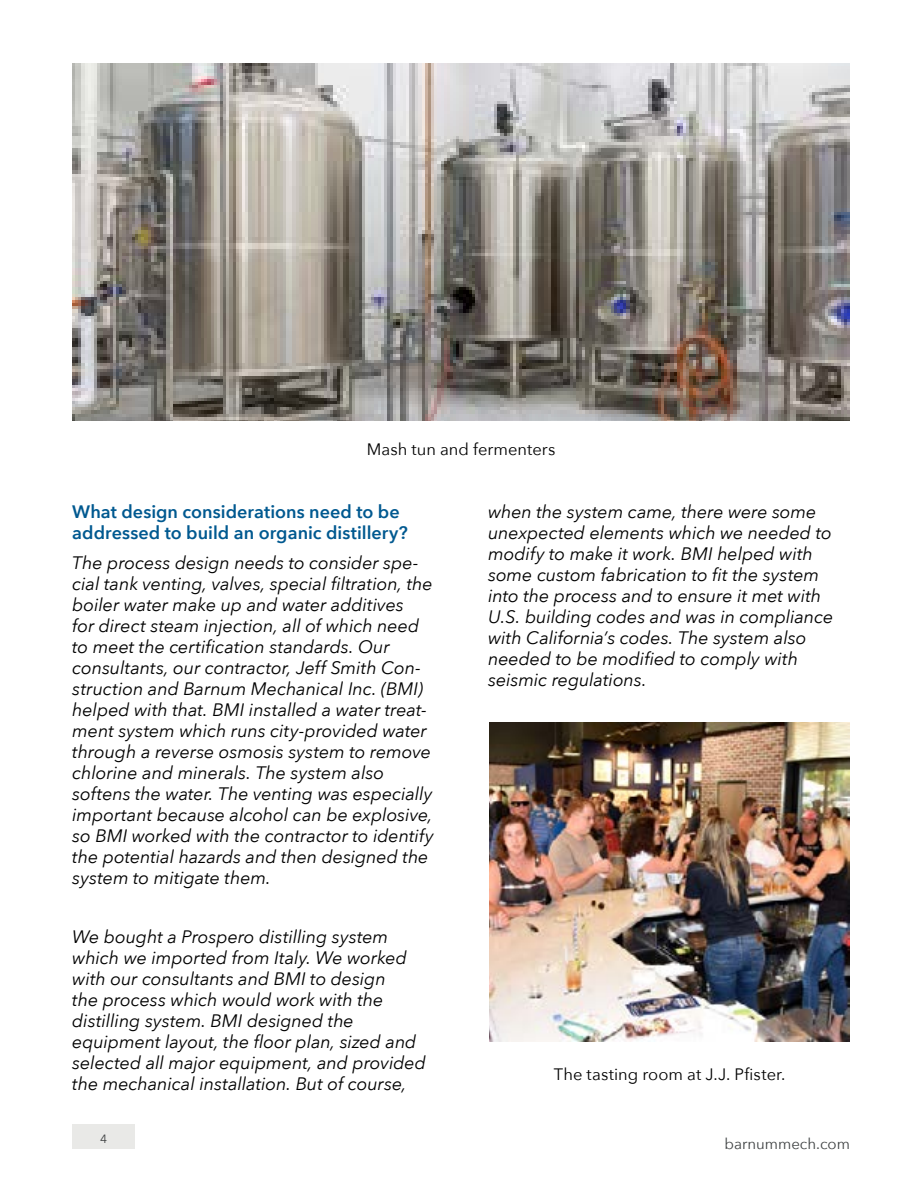
<style>
.page{position:relative;width:918px;height:1188px;background:#fff}
.page>*{position:absolute;margin:0;border:0;box-sizing:border-box;transform-origin:0 0}
.t1{font:italic 18px/21px "Avenir Next";letter-spacing:-.005em;color:#000}
.t2{font:600 18px/21px "Avenir Next";color:#005990}
.t3{font:16.5px "Avenir Next";color:#000}
.t4{font:15px "Avenir Next";color:#3f4243}
.t5{font:12px "Avenir Next";color:#3f4243}
</style>
<div class="page">
<div style="left:72px;top:1125px;width:63px;height:24px;background:#e9e9e7"></div>
<img style="left:72px;top:64px;width:778px;height:356px">
<img style="left:489px;top:723px;width:361px;height:318px">
<p class="t3" style="left:367px;top:435px;width:190px">Mash tun and fermenters</p>
<p class="t2" style="left:72px;top:501px;width:337px">What design considerations need to be addressed to build an organic distillery?</p>
<p class="t1" style="left:72px;top:551px;width:363px">The process design needs to consider spe&shy;cial tank venting, valves, special filtration, the boiler water make up and water additives<br>for direct steam injection, all of which need to meet the certification standards. Our consultants, our contractor, Jeff Smith Con&shy;struction and Barnum Mechanical Inc. (BMI) helped with that. BMI installed a water treat&shy;ment system which runs city-provided water through a reverse osmosis system to remove chlorine and minerals. The system also softens the water. The venting was especially important because alcohol can be explosive, so BMI worked with the contractor to identify the potential hazards and then designed the system to mitigate them.</p>
<p class="t1" style="left:72px;top:925px;width:355px">We bought a Prospero distilling system which we imported from Italy. We worked with our consultants and BMI to design<br>the process which would work with the distilling system. BMI designed the equipment layout, the floor plan, sized and selected all major equipment, and provided the mechanical installation. But of course,</p>
<p class="t1" style="left:488px;top:501px;width:347px">when the system came, there were some unexpected elements which we needed to modify to make it work. BMI helped with some custom fabrication to fit the system into the process and to ensure it met with U.S. building codes and was in compliance with California’s codes. The system also needed to be modified to comply with seismic regulations.</p>
<p class="t3" style="left:554px;top:1060px;width:233px">The tasting room at J.J. Pfister.</p>
<p class="t5" style="left:100px;top:1128px;width:8px">4</p>
<p class="t4" style="left:724px;top:1131px;width:127px">barnummech.com</p>
</div>
